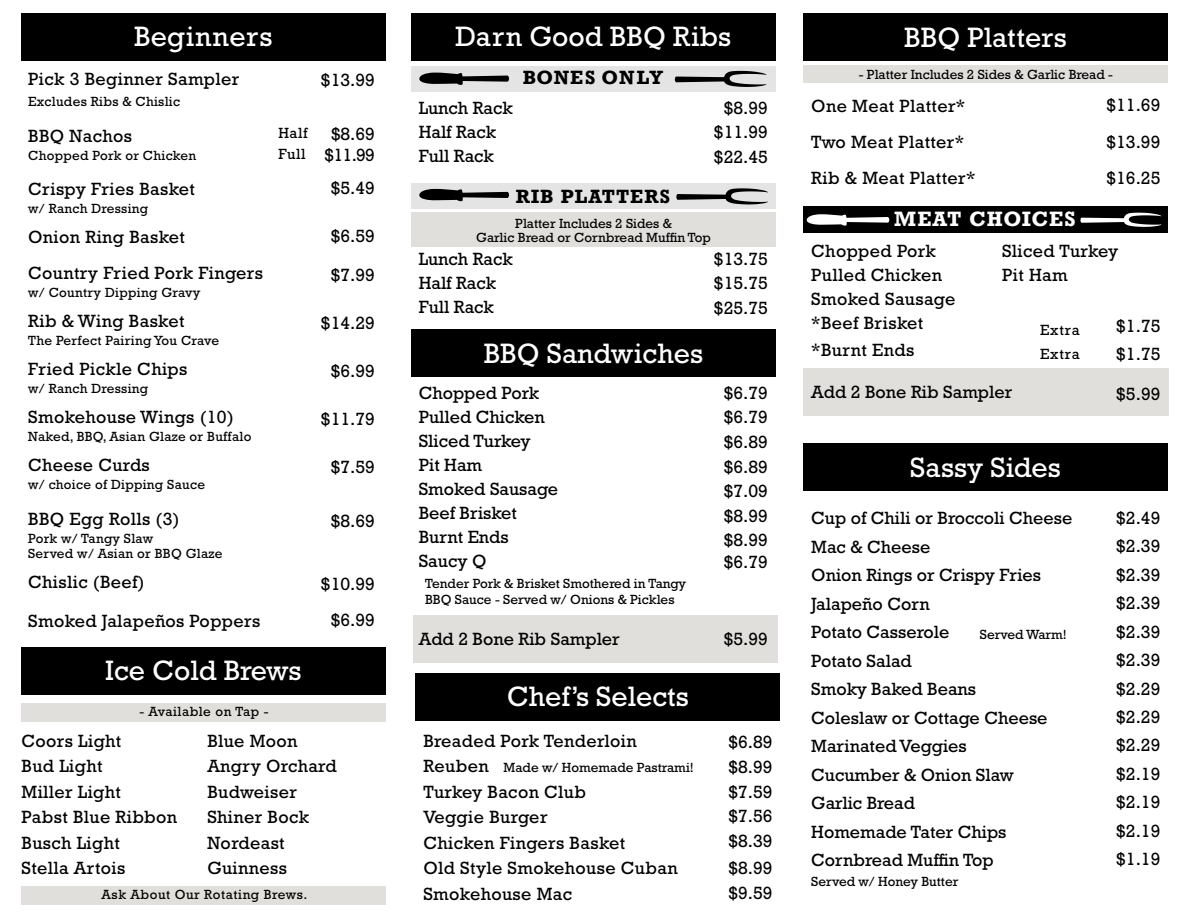
<style>
.page{position:relative;width:1188px;height:918px;background:#fff}
.page>*{position:absolute;margin:0;border:0;box-sizing:border-box;transform-origin:0 0}
.t1{font:28.5px "Rockwell";color:#fff}
.t2{font:28.5px "Rockwell";letter-spacing:.02em;color:#fff}
.t3{font:700 19.5px "Rockwell";letter-spacing:.06em;color:#fff}
.t4{font:18px/28.5px "Rockwell";color:#000}
.t5{font:18px/25.5px "Rockwell";letter-spacing:.02em;color:#000}
.t6{font:700 18px "Rockwell";letter-spacing:.06em;color:#000}
.t7{font:15px/24px "Rockwell";letter-spacing:.06em;color:#000}
.t8{font:15px/21px "Rockwell";letter-spacing:.04em;color:#000}
.t9{font:13.5px/13.2px "Rockwell";color:#000;text-align:center}
.t10{font:13.5px/15px "Rockwell";letter-spacing:.02em;color:#000}
.t11{font:13.5px "Rockwell";letter-spacing:.04em;color:#000}
</style>
<div class="page">
<div style="left:411px;top:212px;width:365px;height:35px;background:#e1dfdc"></div>
<div style="left:804px;top:368px;width:365px;height:48px;background:#e1dfdc"></div>
<div style="left:413px;top:616px;width:364px;height:47px;background:#e1dfdc"></div>
<div style="left:804px;top:444px;width:364px;height:47px;background:#000"></div>
<div style="left:411px;top:330px;width:365px;height:47px;background:#000"></div>
<div style="left:411px;top:14px;width:365px;height:47px;background:#000"></div>
<div style="left:416px;top:673px;width:364px;height:48px;background:#000"></div>
<div style="left:803px;top:14px;width:365px;height:47px;background:#000"></div>
<div style="left:804px;top:65px;width:364px;height:18px;background:#e1dfdc"></div>
<div style="left:804px;top:206px;width:364px;height:27px;background:#000"></div>
<div style="left:411px;top:66px;width:365px;height:26px;background:#e4e4e4"></div>
<div style="left:411px;top:183px;width:365px;height:26px;background:#e4e4e4"></div>
<div style="left:21px;top:14px;width:365px;height:47px;background:#000"></div>
<div style="left:21px;top:647px;width:365px;height:47px;background:#000"></div>
<div style="left:22px;top:703px;width:364px;height:18px;background:#e1dfdc"></div>
<div style="left:22px;top:886px;width:364px;height:18px;background:#e1dfdc"></div>
<svg style="left:419px;top:72px;width:90px;height:13px"></svg>
<svg style="left:419px;top:188px;width:90px;height:14px"></svg>
<svg style="left:807px;top:214px;width:82px;height:12px"></svg>
<svg style="left:675px;top:71px;width:92px;height:16px"></svg>
<svg style="left:676px;top:188px;width:92px;height:16px"></svg>
<svg style="left:1080px;top:213px;width:81px;height:14px"></svg>
<h1 class="t2" style="left:134px;top:20px;width:140px">Beginners</h1>
<p class="t5" style="left:28px;top:66px;width:213px">Pick 3 Beginner Sampler</p>
<p class="t10" style="left:28px;top:94px;width:154px">Excludes Ribs &amp; Chislic</p>
<p class="t5" style="left:28px;top:123px;width:105px">BBQ Nachos</p>
<p class="t10" style="left:28px;top:148px;width:170px">Chopped Pork or Chicken</p>
<p class="t5" style="left:28px;top:176px;width:168px">Crispy Fries Basket</p>
<p class="t10" style="left:28px;top:201px;width:122px">w/ Ranch Dressing</p>
<p class="t5" style="left:28px;top:219px;width:236px;line-height:36px">Onion Ring Basket<br>Country Fried Pork Fingers</p>
<p class="t10" style="left:28px;top:285px;width:174px">w/ Country Dipping Gravy</p>
<p class="t5" style="left:28px;top:308px;width:158px">Rib &amp; Wing Basket</p>
<p class="t10" style="left:28px;top:333px;width:193px">The Perfect Pairing You Crave</p>
<p class="t5" style="left:28px;top:356px;width:161px">Fried Pickle Chips</p>
<p class="t10" style="left:28px;top:381px;width:122px">w/ Ranch Dressing</p>
<p class="t5" style="left:28px;top:404px;width:207px">Smokehouse Wings (10)</p>
<p class="t10" style="left:28px;top:429px;width:225px">Naked, BBQ, Asian Glaze or Buffalo</p>
<p class="t5" style="left:28px;top:452px;width:123px">Cheese Curds</p>
<p class="t10" style="left:28px;top:477px;width:178px">w/ choice of Dipping Sauce</p>
<p class="t5" style="left:28px;top:506px;width:153px">BBQ Egg Rolls (3)</p>
<p class="t10" style="left:28px;top:531px;width:196px">Pork w/ Tangy Slaw<br>Served w/ Asian or BBQ Glaze</p>
<p class="t5" style="left:28px;top:562px;width:234px;line-height:39px">Chislic (Beef)<br>Smoked Jalapeños Poppers</p>
<p class="t8" style="left:278px;top:122px;width:31px">Half<br>Full</p>
<h1 class="t1" style="left:105px;top:654px;width:198px">Ice Cold Brews</h1>
<p class="t11" style="left:139px;top:703px;width:131px">- Available on Tap -</p>
<p class="t4" style="left:321px;top:65px;width:56px">$13.99</p>
<p class="t4" style="left:325px;top:123px;width:52px;line-height:21px;text-align:center">$8.69 $11.99</p>
<p class="t4" style="left:331px;top:173px;width:46px">$5.49</p>
<p class="t4" style="left:331px;top:216px;width:46px;line-height:39px">$6.59 $7.99</p>
<p class="t4" style="left:321px;top:308px;width:56px">$14.29</p>
<p class="t4" style="left:331px;top:356px;width:46px">$6.99</p>
<p class="t4" style="left:321px;top:404px;width:56px">$11.79</p>
<p class="t4" style="left:331px;top:452px;width:46px">$7.59</p>
<p class="t4" style="left:331px;top:506px;width:46px">$8.69</p>
<p class="t4" style="left:321px;top:565px;width:56px;line-height:36px;text-align:center">$10.99 $6.99</p>
<p class="t5" style="left:22px;top:728px;width:157px">Coors Light<br>Bud Light<br>Miller Light<br>Pabst Blue Ribbon<br>Busch Light<br>Stella Artois</p>
<p class="t5" style="left:207px;top:728px;width:131px">Blue Moon<br>Angry Orchard<br>Budweiser<br>Shiner Bock<br>Nordeast<br>Guinness</p>
<p class="t11" style="left:102px;top:887px;width:207px">Ask About Our Rotating Brews.</p>
<h1 class="t1" style="left:456px;top:20px;width:277px">Darn Good BBQ Ribs</h1>
<p class="t4" style="left:419px;top:95px;width:96px;line-height:24px">Lunch Rack<br>Half Rack<br>Full Rack</p>
<p class="t6" style="left:523px;top:66px;width:142px">BONES ONLY</p>
<p class="t6" style="left:516px;top:184px;width:156px">RIB PLATTERS</p>
<p class="t4" style="left:714px;top:95px;width:56px;line-height:24.6px;text-align:center">$8.99 $11.99 $22.45</p>
<h1 class="t1" style="left:904px;top:20px;width:164px">BBQ Platters</h1>
<p class="t9" style="left:859px;top:68px;width:256px">- Platter Includes 2 Sides &amp; Garlic Bread -</p>
<p class="t5" style="left:811px;top:88px;width:166px;line-height:36px">One Meat Platter*<br>Two Meat Platter*<br>Rib &amp; Meat Platter*</p>
<p class="t4" style="left:1106px;top:86px;width:56px;line-height:36.6px;text-align:justify">$11.69 $13.99 $16.25</p>
<p class="t3" style="left:894px;top:206px;width:183px">MEAT CHOICES</p>
<p class="t9" style="left:476px;top:217px;width:236px">Platter Includes 2 Sides &amp;<br>Garlic Bread or Cornbread Muffin Top</p>
<p class="t5" style="left:1002px;top:239px;width:118px;line-height:24px">Sliced Turkey<br>Pit Ham</p>
<p class="t5" style="left:811px;top:239px;width:146px;line-height:24px">Chopped Pork<br>Pulled Chicken<br>Smoked Sausage *Beef Brisket</p>
<p class="t5" style="left:811px;top:337px;width:104px">*Burnt Ends</p>
<p class="t4" style="left:811px;top:377px;width:203px">Add 2 Bone Rib Sampler</p>
<p class="t4" style="left:714px;top:246px;width:56px;line-height:24.6px;text-align:justify">$13.75 $15.75 $25.75</p>
<p class="t4" style="left:419px;top:247px;width:96px;line-height:24px">Lunch Rack<br>Half Rack<br>Full Rack</p>
<p class="t4" style="left:1116px;top:312px;width:46px;line-height:27.6px">$1.75 $1.75</p>
<p class="t7" style="left:1040px;top:317px;width:41px">Extra<br>Extra</p>
<h1 class="t1" style="left:484px;top:336px;width:221px">BBQ Sandwiches</h1>
<p class="t4" style="left:724px;top:378px;width:46px">$6.79</p>
<p class="t4" style="left:1116px;top:379px;width:46px">$5.99</p>
<p class="t4" style="left:724px;top:405px;width:46px;line-height:24.6px;text-align:justify">$6.79 $6.89 $6.89 $7.09 $8.99 $8.99</p>
<p class="t4" style="left:724px;top:548px;width:46px">$6.79</p>
<p class="t4" style="left:419px;top:381px;width:141px;line-height:24px">Chopped Pork<br>Pulled Chicken<br>Sliced Turkey<br>Pit Ham<br>Smoked Sausage<br>Beef Brisket<br>Burnt Ends<br>Saucy Q</p>
<h1 class="t1" style="left:910px;top:451px;width:152px">Sassy Sides</h1>
<p class="t4" style="left:1116px;top:503px;width:46px;text-align:justify">$2.49 $2.39 $2.39 $2.39 $2.39 $2.39 $2.29 $2.29 $2.29 $2.19 $2.19 $2.19 $1.19</p>
<p class="t4" style="left:811px;top:504px;width:263px">Cup of Chili or Broccoli Cheese<br>Mac &amp; Cheese<br>Onion Rings or Crispy Fries<br>Jalapeño Corn<br>Potato Casserole<br>Potato Salad<br>Smoky Baked Beans<br>Coleslaw or Cottage Cheese<br>Marinated Veggies<br>Cucumber &amp; Onion Slaw<br>Garlic Bread<br>Homemade Tater Chips<br>Cornbread Muffin Top</p>
<p class="t9" style="left:811px;top:875px;width:149px">Served w/ Honey Butter</p>
<p class="t9" style="left:425px;top:575px;width:263px;line-height:16.2px;text-align:left">Tender Pork &amp; Brisket Smothered in Tangy<br>BBQ Sauce - Served w/ Onions &amp; Pickles</p>
<p class="t9" style="left:980px;top:627px;width:88px">Served Warm!</p>
<p class="t4" style="left:724px;top:624px;width:46px">$5.99</p>
<p class="t4" style="left:419px;top:624px;width:203px">Add 2 Bone Rib Sampler</p>
<h1 class="t1" style="left:507px;top:680px;width:183px">Chef’s Selects</h1>
<p class="t5" style="left:423px;top:728px;width:256px">Breaded Pork Tenderloin<br>Reuben<br>Turkey Bacon Club<br>Veggie Burger<br>Chicken Fingers Basket<br>Old Style Smokehouse Cuban<br>Smokehouse Mac</p>
<p class="t4" style="left:728px;top:730px;width:46px;line-height:24.6px;text-align:justify">$6.89 $8.99 $7.59 $7.56 $8.39</p>
<p class="t4" style="left:728px;top:856px;width:46px;line-height:24.6px">$8.99 $9.59</p>
<p class="t9" style="left:504px;top:761px;width:192px">Made w/ Homemade Pastrami!</p>
</div>
